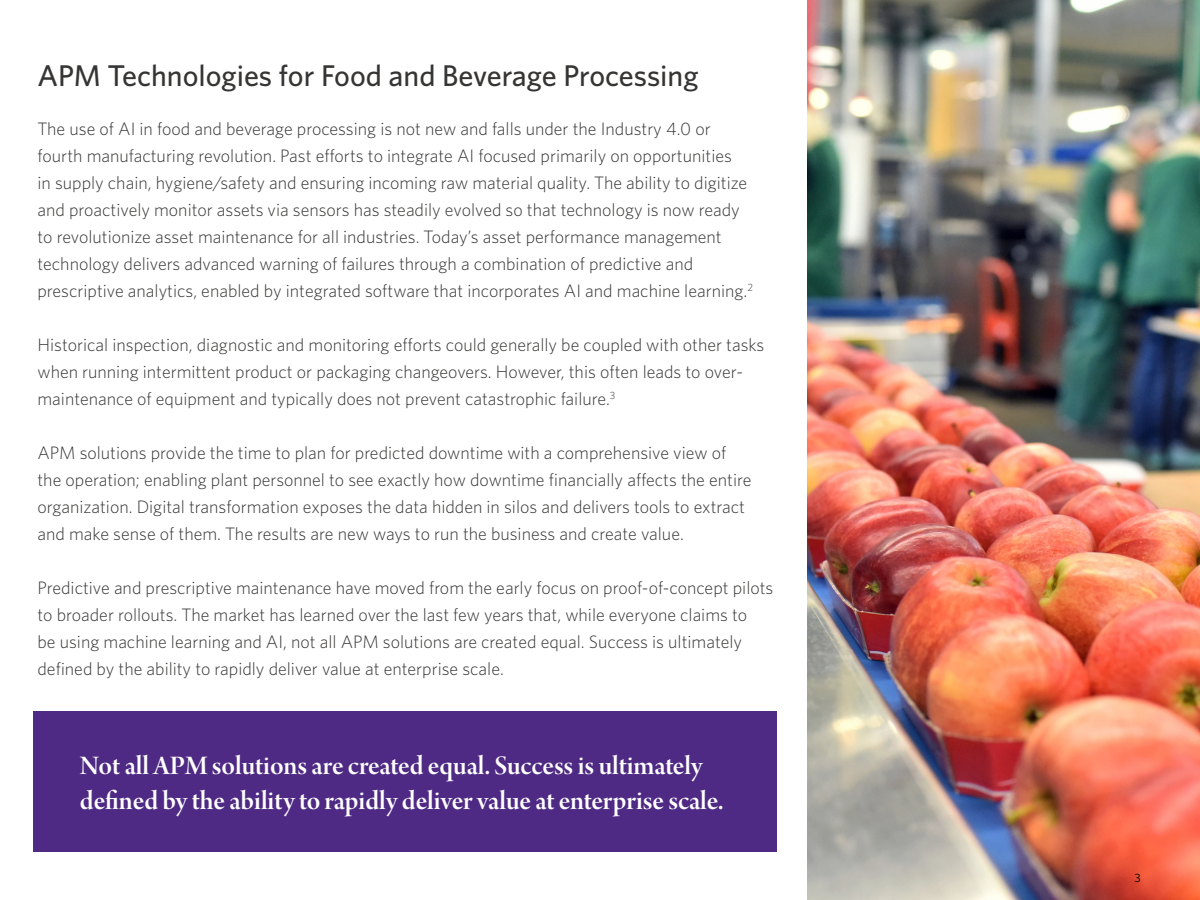
<style>
.page{position:relative;width:1200px;height:900px;background:#fff}
.page>*{position:absolute;margin:0;border:0;box-sizing:border-box;transform-origin:0 0}
.t1{font:500 30px "Whitney";color:#363534}
.quote-callout{font:28.5px/34.2px "Arno Pro Smbd Display";letter-spacing:-.005em;color:#fff}
.body{font:300 18px/27px "Whitney";color:#363534}
.t2{font:12px "Whitney";color:#000}
</style>
<div class="page">
<div style="left:33px;top:711px;width:744px;height:140px;background:#4f2a84"></div>
<img style="left:807px;top:0;width:393px;height:900px">
<p class="t1" style="left:38px;top:55px;width:662px">APM Technologies for Food and Beverage Processing</p>
<p class="body" style="left:38px;top:115px;width:717px">The use of AI in food and beverage processing is not new and falls under the Industry 4.0 or fourth manufacturing revolution. Past efforts to integrate AI focused primarily on opportunities<br>in supply chain, hygiene/safety and ensuring incoming raw material quality. The ability to digitize and proactively monitor assets via sensors has steadily evolved so that technology is now ready to revolutionize asset maintenance for all industries. Today’s asset performance management technology delivers advanced warning of failures through a combination of predictive and prescriptive analytics, enabled by integrated software that incorporates AI and machine learning.<sup>2</sup></p>
<p class="body" style="left:38px;top:331px;width:728px">Historical inspection, diagnostic and monitoring efforts could generally be coupled with other tasks when running intermittent product or packaging changeovers. However, this often leads to over&shy;maintenance of equipment and typically does not prevent catastrophic failure.<sup>3</sup></p>
<p class="body" style="left:38px;top:439px;width:715px">APM solutions provide the time to plan for predicted downtime with a comprehensive view of the operation; enabling plant personnel to see exactly how downtime financially affects the entire organization. Digital transformation exposes the data hidden in silos and delivers tools to extract and make sense of them. The results are new ways to run the business and create value.</p>
<p class="body" style="left:38px;top:574px;width:737px">Predictive and prescriptive maintenance have moved from the early focus on proof-of-concept pilots to broader rollouts. The market has learned over the last few years that, while everyone claims to<br>be using machine learning and AI, not all APM solutions are created equal. Success is ultimately defined by the ability to rapidly deliver value at enterprise scale.</p>
<p class="quote-callout" style="left:80px;top:750px;width:645px">Not all APM solutions are created equal. Success is ultimately defined by the ability to rapidly deliver value at enterprise scale.</p>
<p class="t2" style="left:1135px;top:870px;width:8px">3</p>
</div>
